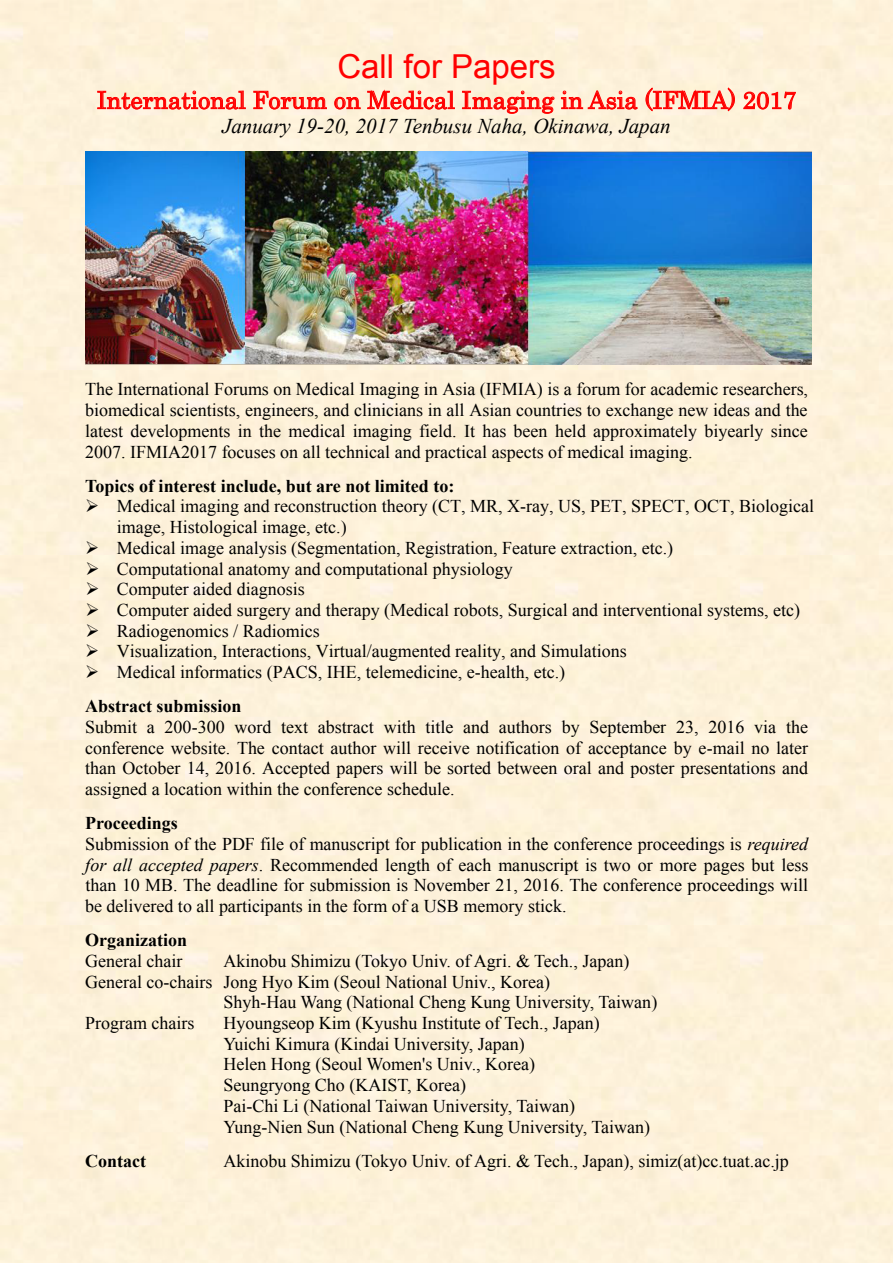
<style>
.page{position:relative;width:893px;height:1263px;background:#fdf1d9}
.page>*{position:absolute;margin:0;border:0;box-sizing:border-box;transform-origin:0 0}
.t1{font:33px "Arial";color:#f00}
.t2{font:24px "Century";color:#f00}
.t3{font:italic 21px "Times New Roman";color:#000}
.t4{font:18px/20.7px "Times New Roman";color:#000}
.t5{font:700 18px "Times New Roman";color:#000}
.t6{font:18px/20.7px "Wingdings";color:#000;text-align:justify}
.s1{font-weight:700}
.s2{font-style:italic}
</style>
<div class="page">
<svg style="left:97px;top:90px;width:149px;height:20px"></svg>
<svg style="left:253px;top:91px;width:74px;height:19px"></svg>
<svg style="left:334px;top:97px;width:27px;height:13px"></svg>
<svg style="left:367px;top:89px;width:88px;height:21px"></svg>
<svg style="left:462px;top:90px;width:93px;height:24px"></svg>
<svg style="left:561px;top:90px;width:77px;height:20px"></svg>
<svg style="left:645px;top:87px;width:90px;height:25px"></svg>
<svg style="left:743px;top:91px;width:53px;height:19px"></svg>
<img style="left:85px;top:152px;width:727px;height:213px">
<h1 class="t1" style="left:337px;top:44px;width:220px">Call for Papers</h1>
<h2 class="t2" style="left:97px;top:80px;width:701px">International Forum on Medical Imaging in Asia (IFMIA) 2017</h2>
<p class="t3" style="left:222px;top:112px;width:450px">January 19-20, 2017 Tenbusu Naha, Okinawa, Japan</p>
<p class="t4" style="left:85px;top:379px;width:725px;text-align:justify">The International Forums on Medical Imaging in Asia (IFMIA) is a forum for academic researchers, biomedical scientists, engineers, and clinicians in all Asian countries to exchange new ideas and the latest developments in the medical imaging field. It has been held approximately biyearly since 2007. IFMIA2017 focuses on all technical and practical aspects of medical imaging.</p>
<p class="t5" style="left:85px;top:473px;width:371px">Topics of interest include, but are not limited to:</p>
<p class="t4" style="left:117px;top:496px;width:699px;text-indent:-32px">➢ Medical imaging and reconstruction theory (CT, MR, X-ray, US, PET, SPECT, OCT, Biological image, Histological image, etc.)<br>Medical image analysis (Segmentation, Registration, Feature extraction, etc.)<br>Computational anatomy and computational physiology<br>Computer aided diagnosis<br>Computer aided surgery and therapy (Medical robots, Surgical and interventional systems, etc)<br>Radiogenomics / Radiomics<br>Visualization, Interactions, Virtual/augmented reality, and Simulations<br>Medical informatics (PACS, IHE, telemedicine, e-health, etc.)</p>
<p class="t6" style="left:85px;top:537px;width:16px">➢ ➢ ➢ ➢ ➢ ➢ ➢</p>
<p class="t5" style="left:85px;top:694px;width:158px">Abstract submission</p>
<p class="t4" style="left:85px;top:716px;width:725px;text-align:justify">Submit a 200-300 word text abstract with title and authors by September 23, 2016 via the conference website. The contact author will receive notification of acceptance by e-mail no later than October 14, 2016. Accepted papers will be sorted between oral and poster presentations and assigned a location within the conference schedule.</p>
<p class="t4" style="left:85px;top:813px;width:725px"><span class="s1">Proceedings<br></span>Submission of the PDF file of manuscript for publication in the conference proceedings is <span class="s2">required for all accepted papers</span>. Recommended length of each manuscript is two or more pages but less than 10 MB. The deadline for submission is November 21, 2016. The conference proceedings will be delivered to all participants in the form of a USB memory stick.</p>
<p class="t5" style="left:85px;top:928px;width:103px">Organization</p>
<p class="t4" style="left:85px;top:950px;width:99px">General chair</p>
<p class="t4" style="left:223px;top:950px;width:408px">Akinobu Shimizu (Tokyo Univ. of Agri. &amp; Tech., Japan)</p>
<p class="t4" style="left:85px;top:971px;width:466px">General co-chairs Jong Hyo Kim (Seoul National Univ., Korea)</p>
<p class="t4" style="left:223px;top:992px;width:435px">Shyh-Hau Wang (National Cheng Kung University, Taiwan)</p>
<p class="t4" style="left:85px;top:1012px;width:111px">Program chairs</p>
<p class="t4" style="left:223px;top:1012px;width:428px">Hyoungseop Kim (Kyushu Institute of Tech., Japan)<br>Yuichi Kimura (Kindai University, Japan)<br>Helen Hong (Seoul Women's Univ., Korea)<br>Seungryong Cho (KAIST, Korea)<br>Pai-Chi Li (National Taiwan University, Taiwan)<br>Yung-Nien Sun (National Cheng Kung University, Taiwan)</p>
<p class="t5" style="left:85px;top:1148px;width:62px">Contact</p>
<p class="t4" style="left:223px;top:1150px;width:567px">Akinobu Shimizu (Tokyo Univ. of Agri. &amp; Tech., Japan), simiz(at)cc.tuat.ac.jp</p>
</div>
